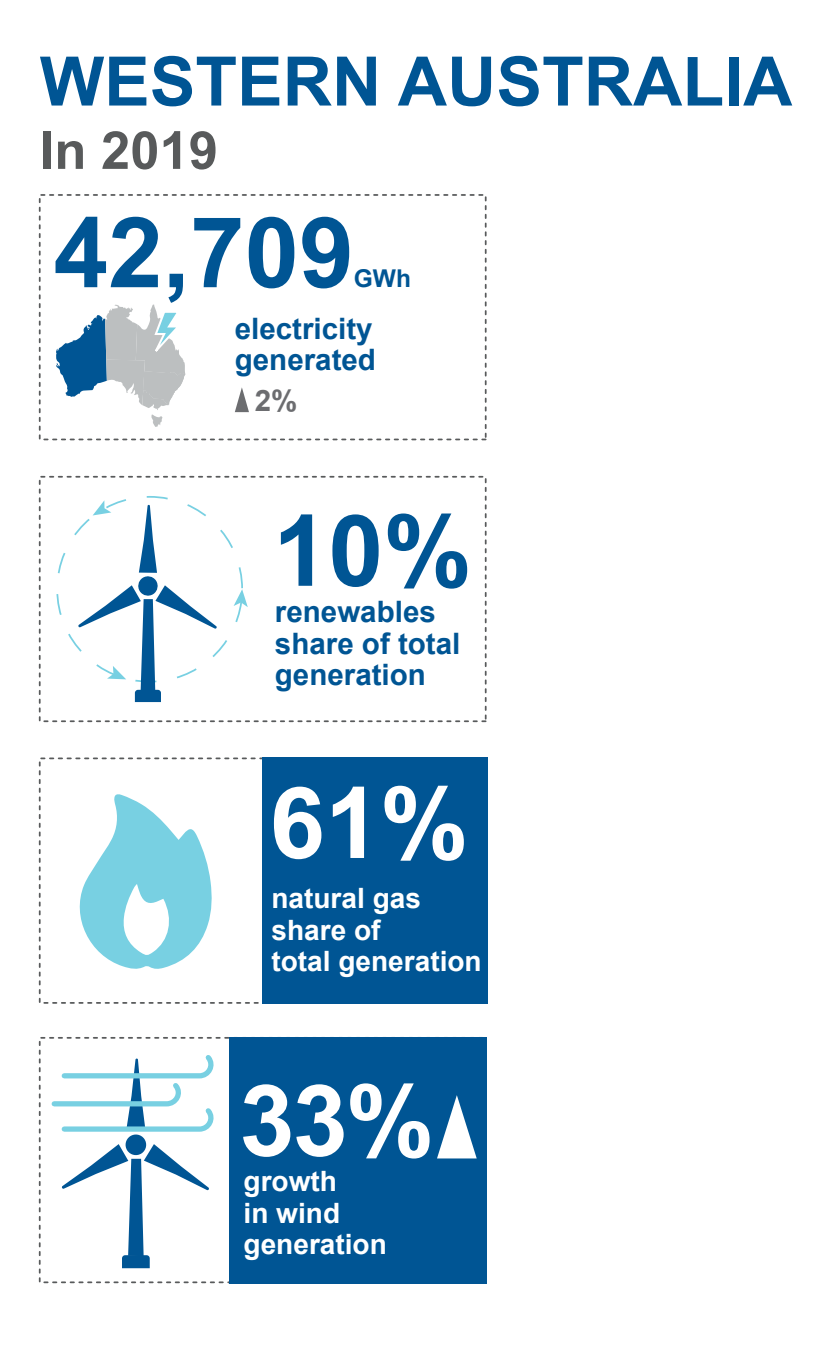
<style>
.page{position:relative;width:832px;height:1364px;background:#fff}
.page>*{position:absolute;margin:0;border:0;box-sizing:border-box;transform-origin:0 0}
.t1{font:700 99.23px "Arial";color:#fff}
.t2{font:700 99.23px "Arial";color:#005594}
.t3{font:700 98px "Arial";color:#005594}
.t4{font:700 68.25px "Arial";color:#005594}
.t5{font:700 52.5px "Arial";color:#585a5b}
.t6{font:700 29.57px/31.5px "Arial";color:#005594}
.t7{font:700 29.57px "Arial";color:#6c6d70}
.t8{font:700 28px/31.5px "Arial";color:#fff}
.t9{font:700 24.5px "Arial";color:#005594}
</style>
<div class="page">
<svg style="left:56px;top:496px;width:192px;height:206px"></svg>
<div style="left:39px;top:476px;width:447px;height:246px;border:2px dashed #585a5b"></div>
<div style="left:262px;top:757px;width:225px;height:246px;background:#005594"></div>
<svg style="left:79px;top:794px;width:133px;height:175px"></svg>
<div style="left:229px;top:1036px;width:257px;height:247px;background:#005594"></div>
<svg style="left:51px;top:1055px;width:163px;height:213px"></svg>
<svg style="left:437px;top:1095px;width:39px;height:63px"></svg>
<div style="left:39px;top:194px;width:447px;height:246px;border:2px dashed #585a5b"></div>
<svg style="left:56px;top:304px;width:129px;height:123px"></svg>
<svg style="left:235px;top:387px;width:14px;height:25px"></svg>
<h3 class="t4" style="left:40px;top:37px;width:753px">WESTERN AUSTRALIA</h3>
<h3 class="t5" style="left:40px;top:116px;width:180px">In 2019</h3>
<h2 class="t3" style="left:54px;top:188px;width:301px">42,709</h2>
<p class="t9" style="left:353px;top:262px;width:59px">GWh</p>
<p class="t6" style="left:235px;top:314px;width:143px">electricity generated</p>
<p class="t7" style="left:254px;top:381px;width:44px">2%</p>
<h1 class="t2" style="left:273px;top:485px;width:200px">10%</h1>
<p class="t6" style="left:275px;top:597px;width:187px">renewables share of total generation</p>
<h1 class="t1" style="left:269px;top:757px;width:200px">61%</h1>
<p class="t8" style="left:271px;top:883px;width:212px">natural gas share of<br>total generation</p>
<h1 class="t1" style="left:239px;top:1055px;width:196px">33%</h1>
<p class="t8" style="left:243px;top:1166px;width:145px">growth<br>in wind generation</p>
</div>
